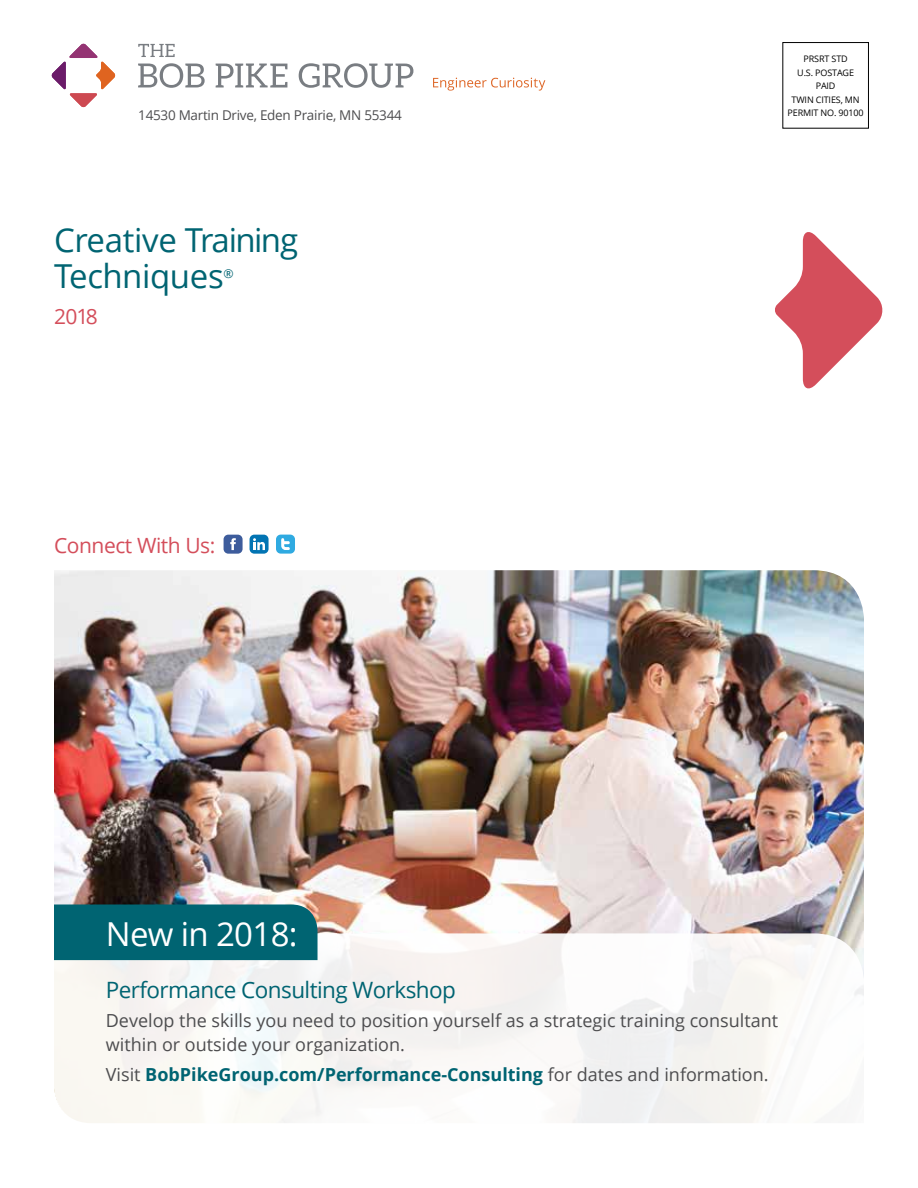
<style>
.page{position:relative;width:918px;height:1188px;background:#fff}
.page>*{position:absolute;margin:0;border:0;box-sizing:border-box;transform-origin:0 0}
.t1{font:33px/36px "Open Sans";letter-spacing:-.01em;color:#006472}
.t2{font:33px "Open Sans";letter-spacing:-.02em;color:#fff}
.t3{font:22.5px "Open Sans";letter-spacing:-.025em;color:#006472}
.t4{font:21px "Open Sans";letter-spacing:-.02em;color:#d44e5b}
.t5{font:18px/24px "Open Sans";color:#4d4d4f}
.t6{font:700 18px "Open Sans";color:#006472}
.t7{font:13.5px "Open Sans";letter-spacing:-.02em;color:#4d4d4f}
.t8{font:12.3px "Open Sans";color:#006472}
.t9{font:9px/13.5px "Open Sans";letter-spacing:-.015em;color:#000;text-align:center}
.s1{font-weight:400;color:#4d4d4f}
</style>
<div class="page">
<div style="left:783px;top:42px;width:86px;height:86px;border:1px solid #000"></div>
<svg style="left:138px;top:44px;width:37px;height:13px"></svg>
<svg style="left:138px;top:63px;width:67px;height:25px"></svg>
<svg style="left:216px;top:64px;width:71px;height:24px"></svg>
<svg style="left:299px;top:63px;width:114px;height:25px"></svg>
<svg style="left:52px;top:44px;width:63px;height:63px"></svg>
<svg style="left:433px;top:78px;width:112px;height:13px"></svg>
<svg style="left:775px;top:232px;width:108px;height:157px"></svg>
<div style="left:224px;top:535px;width:19px;height:19px;background:#3d5c9c;border-radius:5px"></div>
<svg style="left:230px;top:538px;width:6px;height:12px"></svg>
<div style="left:276px;top:535px;width:19px;height:19px;background:#2faae1;border-radius:5px"></div>
<svg style="left:281px;top:538px;width:9px;height:12px"></svg>
<div style="left:250px;top:535px;width:19px;height:19px;background:#0274b3;border-radius:5px"></div>
<svg style="left:253px;top:538px;width:12px;height:12px"></svg>
<img style="left:54px;top:570px;width:810px;height:363px">
<svg style="left:54px;top:933px;width:810px;height:190px;fill:#f9f7f3"></svg>
<div style="left:54px;top:905px;width:264px;height:55px;background:#006472"></div>
<p class="t7" style="left:138px;top:106px;width:265px">14530 Martin Drive, Eden Prairie, MN 55344</p>
<h1 class="t1" style="left:54px;top:221px;width:246px">Creative Training<br>Techniques</h1>
<p class="t8" style="left:223px;top:265px;width:12px">®</p>
<p class="t4" style="left:54px;top:302px;width:45px">2018</p>
<p class="t4" style="left:54px;top:531px;width:163px">Connect With Us:</p>
<p class="t9" style="left:788px;top:52px;width:78px">PRSRT STD<br>U.S. POSTAGE<br>PAID<br>TWIN CITIES, MN<br>PERMIT NO. 90100</p>
<h1 class="t2" style="left:106px;top:912px;width:193px">New in 2018:</h1>
<p class="t3" style="left:106px;top:974px;width:352px">Performance Consulting Workshop</p>
<p class="t5" style="left:106px;top:1008px;width:674px">Develop the skills you need to position yourself as a strategic training consultant within or outside your organization.</p>
<p class="t6" style="left:106px;top:1061px;width:664px"><span class="s1">Visit</span> BobPikeGroup.com/Performance-Consulting <span class="s1">for dates and information.</span></p>
</div>
